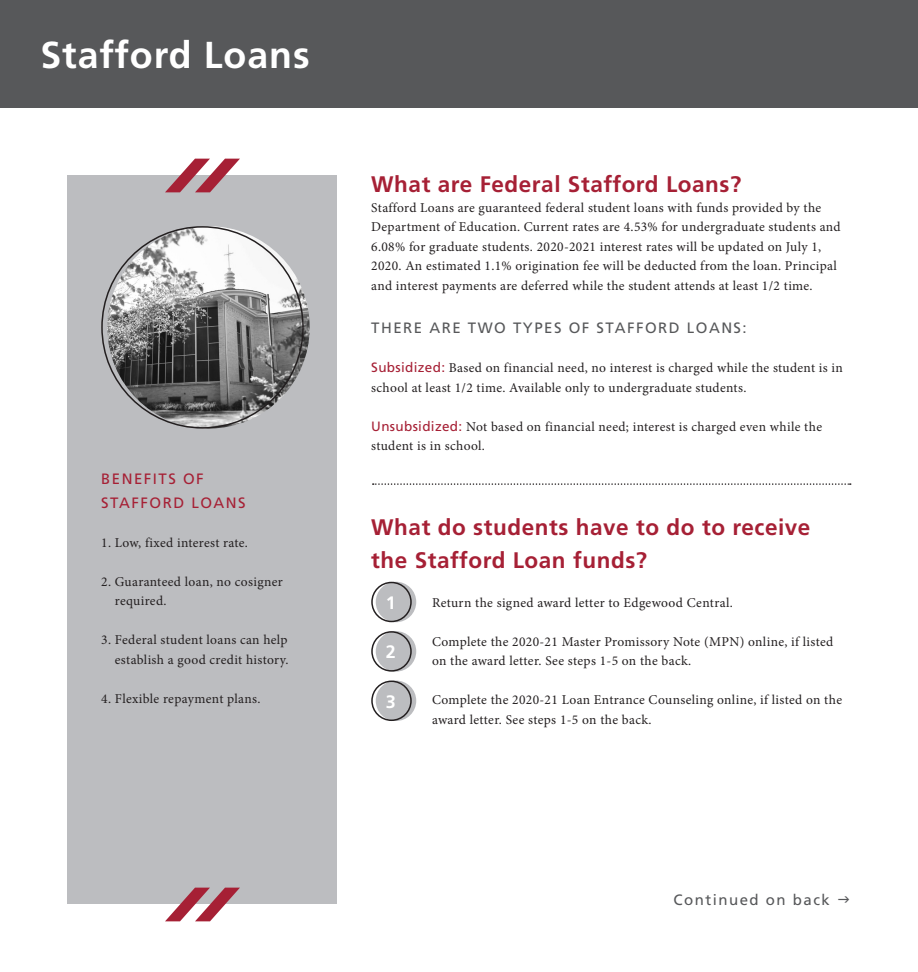
<style>
.page{position:relative;width:918px;height:972px;background:#fff}
.page>*{position:absolute;margin:0;border:0;box-sizing:border-box;transform-origin:0 0}
.t1{font:700 37.5px "Frutiger LT Std";letter-spacing:.025em;color:#fff}
.t2{font:700 22.5px/33px "Frutiger LT Std";letter-spacing:.025em;color:#a62035}
.t3{font:700 18px "Frutiger LT Std";color:#fff}
.t4{font:15px "Frutiger LT Std";letter-spacing:.1em;color:#57585a}
.t5{font:15px/24px "Frutiger LT Std";letter-spacing:.1em;color:#a62035}
.t6{font:13.5px/19.5px "Minion Pro";letter-spacing:.025em;color:#231f20}
.s1{font-family:"Frutiger LT Std";color:#a62035}
</style>
<div class="page">
<div style="left:0;top:0;width:918px;height:108px;background:#57585a"></div>
<svg style="left:373px;top:483px;width:478px;height:2px"></svg>
<div style="left:68px;top:176px;width:270px;height:728px;background:#bcbdc0"></div>
<svg style="left:165px;top:159px;width:75px;height:33px"></svg>
<svg style="left:165px;top:888px;width:75px;height:33px"></svg>
<div style="left:376px;top:582px;width:40px;height:40px;background:#bcbdc0;border-radius:50%"></div>
<div style="left:371px;top:582px;width:41px;height:40px;border:2px solid #231f20;border-radius:50%"></div>
<div style="left:376px;top:631px;width:40px;height:41px;background:#bcbdc0;border-radius:50%"></div>
<div style="left:371px;top:631px;width:41px;height:41px;border:2px solid #231f20;border-radius:50%"></div>
<div style="left:376px;top:681px;width:40px;height:40px;background:#bcbdc0;border-radius:50%"></div>
<div style="left:371px;top:681px;width:41px;height:40px;border:2px solid #231f20;border-radius:50%"></div>
<img style="left:107px;top:226px;width:203px;height:203px;border-radius:101px">
<p class="t1" style="left:40px;top:33px;width:271px">Stafford Loans</p>
<p class="t5" style="left:101px;top:467px;width:146px">BENEFITS OF<br>STAFFORD LOANS</p>
<p class="t6" style="left:101px;top:533px;width:148px">1. Low, fixed interest rate.</p>
<p class="t6" style="left:115px;top:572px;width:169px;text-indent:-14px">2. Guaranteed loan, no cosigner required.</p>
<p class="t6" style="left:101px;top:630px;width:189px;text-align:right">3. Federal student loans can help establish a good credit history.</p>
<p class="t6" style="left:101px;top:689px;width:161px">4. Flexible repayment plans.</p>
<p class="t2" style="left:371px;top:168px;width:372px">What are Federal Stafford Loans?</p>
<p class="t6" style="left:371px;top:198px;width:471px">Stafford Loans are guaranteed federal student loans with funds provided by the Department of Education. Current rates are 4.53% for undergraduate students and 6.08% for graduate students. 2020‐2021 interest rates will be updated on July 1, 2020. An estimated 1.1% origination fee will be deducted from the loan. Principal and interest payments are deferred while the student attends at least 1/2 time.</p>
<p class="t4" style="left:371px;top:319px;width:377px">THERE ARE TWO TYPES OF STAFFORD LOANS:</p>
<p class="t6" style="left:371px;top:358px;width:473px"><span class="s1">Subsidized:</span> Based on financial need, no interest is charged while the student is in school at least 1/2 time. Available only to undergraduate students.</p>
<p class="t6" style="left:371px;top:417px;width:452px"><span class="s1">Unsubsidized:</span> Not based on financial need; interest is charged even while the student is in school.</p>
<p class="t2" style="left:371px;top:511px;width:441px">What do students have to do to receive the Stafford Loan funds?</p>
<p class="t6" style="left:432px;top:593px;width:302px">Return the signed award letter to Edgewood Central.</p>
<p class="t6" style="left:432px;top:632px;width:403px">Complete the 2020‐21 Master Promissory Note (MPN) online, if listed on the award letter. See steps 1‐5 on the back.</p>
<p class="t6" style="left:432px;top:690px;width:412px">Complete the 2020‐21 Loan Entrance Counseling online, if listed on the award letter. See steps 1‐5 on the back.</p>
<p class="t3" style="left:386px;top:592px;width:12px">1</p>
<p class="t3" style="left:386px;top:641px;width:12px">2</p>
<p class="t3" style="left:386px;top:691px;width:12px">3</p>
<p class="t4" style="left:673px;top:890px;width:158px">Continued on back</p>
</div>
